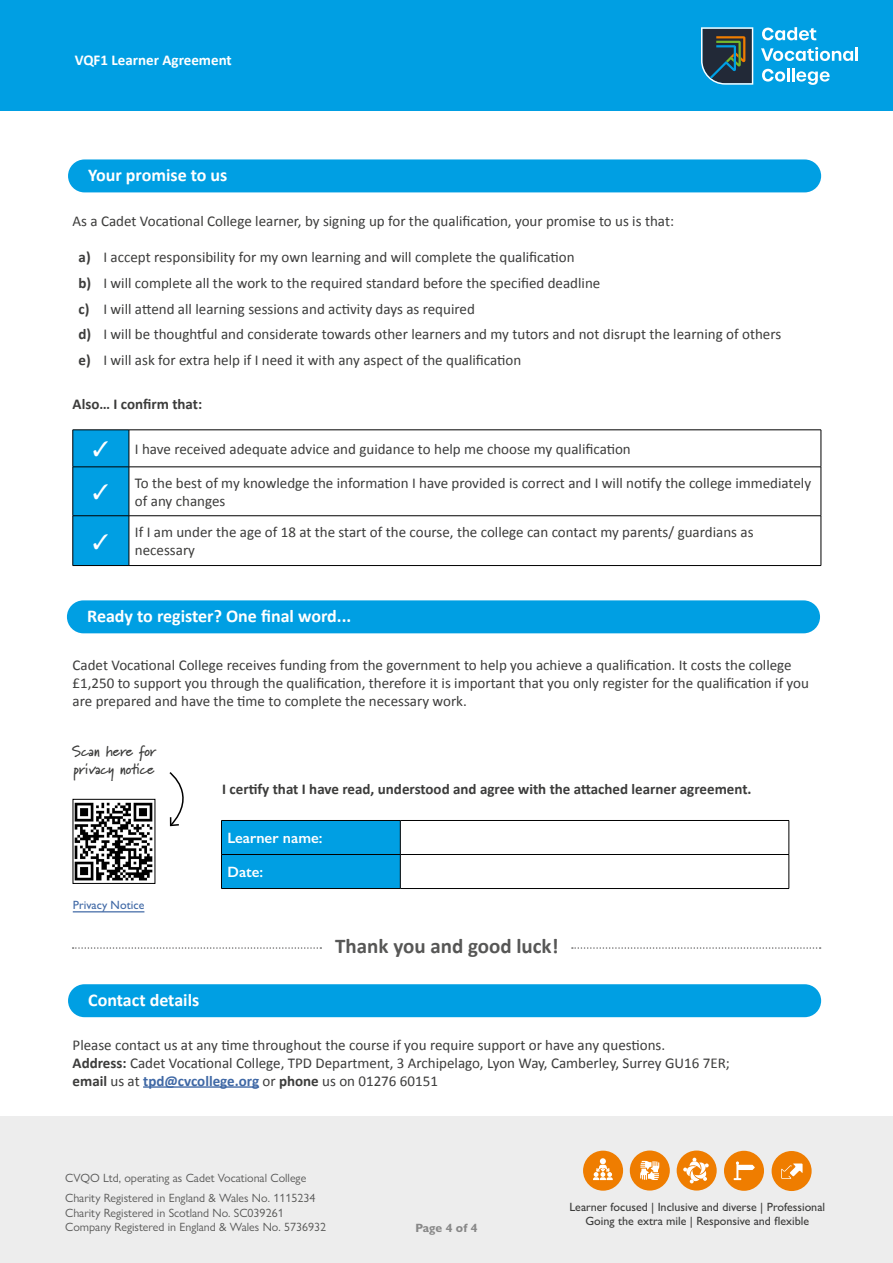
<style>
.page{position:relative;width:893px;height:1263px;background:#fff}
.page>*{position:absolute;margin:0;border:0;box-sizing:border-box;transform-origin:0 0}
.t1{font:700 21px "Calibri";color:#575756}
.t2{font:700 18px "Calibri";color:#fff}
.t3{font:15px/18px "Calibri";color:#3c3c3b}
.t4{font:700 15px "Calibri";color:#3c3c3b}
.t5{font:700 15px/18px "Marydale";color:#3c3c3b}
.t6{font:700 15px "Calibri";color:#fff}
.t7{font:600 15px "Gill Sans Nova";color:#fff}
.t8{font:12px/20px "Gill Sans Nova";color:#575756}
.t9{font:500 12px/14.4px "Gill Sans Nova";color:#3c3c3b;text-align:center}
.t10{font:500 12px "Gill Sans Nova";color:#3f68a5}
.t11{font:700 12px "Gill Sans Nova";color:#878787}
.s1{font-weight:700}
.s2{color:#fff}
.s3{font-weight:700;color:#3f68a5}
</style>
<div class="page">
<hr style="left:129px;top:430px;width:692px;height:1px;background:#000">
<hr style="left:129px;top:430px;width:1px;height:37px;background:#000">
<hr style="left:821px;top:430px;width:1px;height:37px;background:#000">
<hr style="left:129px;top:467px;width:692px;height:1px;background:#000">
<hr style="left:129px;top:467px;width:1px;height:49px;background:#000">
<hr style="left:821px;top:467px;width:1px;height:49px;background:#000">
<hr style="left:129px;top:515px;width:692px;height:1px;background:#000">
<hr style="left:129px;top:516px;width:1px;height:49px;background:#000">
<hr style="left:821px;top:516px;width:1px;height:49px;background:#000">
<hr style="left:73px;top:565px;width:56px;height:1px;background:#000">
<hr style="left:129px;top:565px;width:692px;height:1px;background:#000">
<div style="left:0;top:0;width:893px;height:111px;background:#009fe3"></div>
<div style="left:68px;top:159px;width:753px;height:33px;background:#009fe3;border-radius:16px"></div>
<div style="left:0;top:1116px;width:893px;height:147px;background:#ededed"></div>
<div style="left:583px;top:1151px;width:40px;height:40px;background:#ef7d00;border-radius:50%"></div>
<div style="left:630px;top:1150px;width:40px;height:40px;background:#ef7d00;border-radius:50%"></div>
<div style="left:677px;top:1150px;width:40px;height:40px;background:#ef7d00;border-radius:50%"></div>
<div style="left:772px;top:1151px;width:40px;height:40px;background:#ef7d00;border-radius:50%"></div>
<div style="left:724px;top:1151px;width:40px;height:40px;background:#ef7d00;border-radius:50%"></div>
<svg style="left:640px;top:1161px;width:19px;height:19px"></svg>
<svg style="left:593px;top:1158px;width:20px;height:22px"></svg>
<svg style="left:733px;top:1161px;width:22px;height:19px"></svg>
<svg style="left:781px;top:1163px;width:22px;height:16px"></svg>
<svg style="left:683px;top:1158px;width:26px;height:25px"></svg>
<div style="left:67px;top:600px;width:753px;height:33px;background:#009fe3;border-radius:16px"></div>
<div style="left:68px;top:984px;width:753px;height:33px;background:#009fe3;border-radius:16px"></div>
<hr style="left:143px;top:1086px;width:116px;height:2px;background:#3f68a5">
<svg style="left:73px;top:947px;width:248px;height:2px"></svg>
<svg style="left:572px;top:947px;width:249px;height:2px"></svg>
<svg style="left:762px;top:27px;width:54px;height:13px"></svg>
<svg style="left:761px;top:47px;width:97px;height:14px"></svg>
<svg style="left:762px;top:68px;width:68px;height:17px"></svg>
<svg style="left:701px;top:27px;width:52px;height:58px;background:#3e545a"></svg>
<img style="left:75px;top:802px;width:78px;height:79px">
<div style="left:73px;top:799px;width:82px;height:85px;border:1px solid #000"></div>
<hr style="left:73px;top:911px;width:71px;height:1px;background:#3f68a5">
<div style="left:222px;top:821px;width:178px;height:67px;background:#009fe3"></div>
<hr style="left:221px;top:820px;width:179px;height:1px;background:#000">
<hr style="left:221px;top:821px;width:1px;height:33px;background:#000">
<hr style="left:400px;top:820px;width:389px;height:1px;background:#000">
<hr style="left:400px;top:821px;width:1px;height:33px;background:#000">
<hr style="left:789px;top:821px;width:1px;height:33px;background:#000">
<hr style="left:221px;top:854px;width:179px;height:1px;background:#000">
<hr style="left:221px;top:855px;width:1px;height:33px;background:#000">
<hr style="left:400px;top:854px;width:389px;height:1px;background:#000">
<hr style="left:400px;top:855px;width:1px;height:33px;background:#000">
<hr style="left:789px;top:855px;width:1px;height:33px;background:#000">
<hr style="left:221px;top:888px;width:179px;height:1px;background:#000">
<hr style="left:400px;top:888px;width:389px;height:1px;background:#000">
<svg style="left:169px;top:772px;width:15px;height:55px"></svg>
<svg style="left:73px;top:430px;width:56px;height:135px;background:#0099db"></svg>
<p class="t6" style="left:75px;top:51px;width:159px">VQF1 Learner Agreement</p>
<p class="t2" style="left:88px;top:164px;width:141px">Your promise to us</p>
<p class="t3" style="left:73px;top:211px;width:603px">As a Cadet Vocational College learner, by signing up for the qualification, your promise to us is that:</p>
<p class="t3" style="left:79px;top:244px;width:704px;line-height:25.5px"><span class="s1">a)</span> I accept responsibility for my own learning and will complete the qualification<br><span class="s1">b)</span> I will complete all the work to the required standard before the specified deadline<br><span class="s1">c)</span> I will attend all learning sessions and activity days as required<br><span class="s1">d)</span> I will be thoughtful and considerate towards other learners and my tutors and not disrupt the learning of others <span class="s1">e)</span> I will ask for extra help if I need it with any aspect of the qualification</p>
<p class="t4" style="left:73px;top:395px;width:131px">Also… I confirm that:</p>
<p class="t3" style="left:93px;top:439px;width:539px"><span class="s2">✓</span> I have received adequate advice and guidance to help me choose my qualification</p>
<p class="t3" style="left:135px;top:473px;width:678px">To the best of my knowledge the information I have provided is correct and I will notify the college immediately of any changes</p>
<p class="t3" style="left:135px;top:523px;width:620px">If I am under the age of 18 at the start of the course, the college can contact my parents/ guardians as necessary</p>
<p class="t2" style="left:87px;top:605px;width:266px">Ready to register? One final word...</p>
<p class="t3" style="left:73px;top:656px;width:738px">Cadet Vocational College receives funding from the government to help you achieve a qualification. It costs the college £1,250 to support you through the qualification, therefore it is important that you only register for the qualification if you are prepared and have the time to complete the necessary work.</p>
<p class="t5" style="left:72px;top:742px;width:86px">Scan here for privacy notice</p>
<p class="t10" style="left:73px;top:898px;width:73px">Privacy Notice</p>
<p class="t2" style="left:88px;top:989px;width:113px">Contact details</p>
<p class="t4" style="left:222px;top:780px;width:531px">I certify that I have read, understood and agree with the attached learner agreement.</p>
<p class="t7" style="left:227px;top:828px;width:96px">Learner name:</p>
<p class="t7" style="left:227px;top:863px;width:37px">Date:</p>
<h1 class="t1" style="left:335px;top:933px;width:225px">Thank you and good luck!</h1>
<p class="t3" style="left:73px;top:1035px;width:659px">Please contact us at any time throughout the course if you require support or have any questions.<br><span class="s1">Address:</span> Cadet Vocational College, TPD Department, 3 Archipelago, Lyon Way, Camberley, Surrey GU16 7ER; <span class="s1">email</span> us at <span class="s3">tpd@cvcollege.org</span> or <span class="s1">phone</span> us on 01276 60151</p>
<p class="t8" style="left:65px;top:1168px;width:252px">CVQO Ltd, operating as Cadet Vocational College<br>Charity Registered in England &amp; Wales No. 1115234</p>
<p class="t8" style="left:65px;top:1205px;width:262px;line-height:14.4px">Charity Registered in Scotland No. SC039261<br>Company Registered in England &amp; Wales No. 5736932</p>
<p class="t11" style="left:415px;top:1221px;width:64px">Page 4 of 4</p>
<p class="t9" style="left:570px;top:1199px;width:257px">Learner focused | Inclusive and diverse | Professional<br>Going the extra mile | Responsive and flexible</p>
</div>
